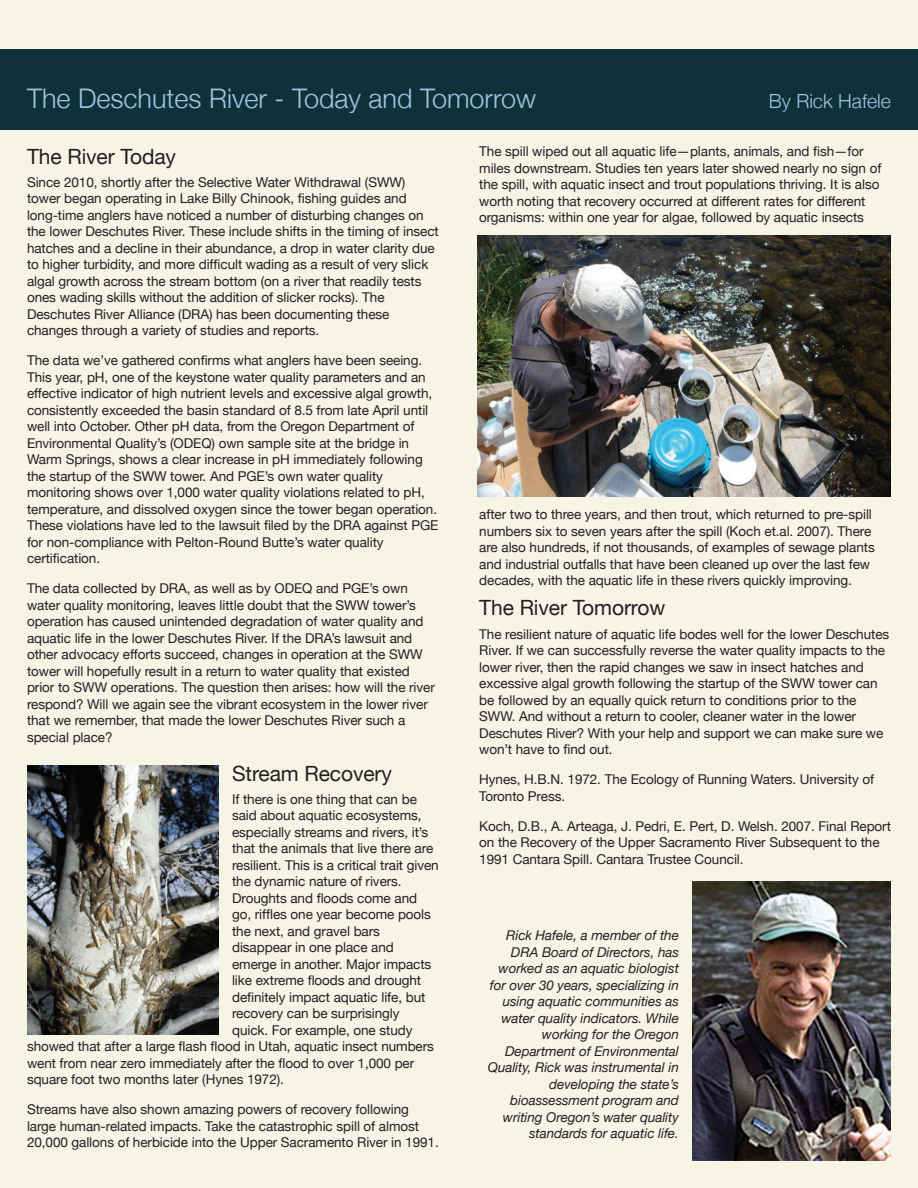
<style>
.page{position:relative;width:918px;height:1188px;background:#f5f4e5}
.page>*{position:absolute;margin:0;border:0;box-sizing:border-box;transform-origin:0 0}
.t1{font:300 27px "Helvetica Neue";color:#a2c5e2}
.t2{font:21px "Helvetica Neue";letter-spacing:-.005em;color:#231f20}
.t3{font:300 19.5px "Helvetica Neue";color:#a2c5e2}
.t4{font:13.5px/16.5px "Helvetica Neue";letter-spacing:-.005em;color:#231f20}
.t5{font:italic 13.5px/16.5px "Helvetica Neue";letter-spacing:-.005em;color:#231f20;text-align:right}
</style>
<div class="page">
<div style="left:0;top:49px;width:918px;height:81px;background:#10303a"></div>
<img style="left:477px;top:236px;width:414px;height:261px">
<img style="left:27px;top:766px;width:192px;height:268px">
<img style="left:692px;top:881px;width:199px;height:280px">
<h1 class="t1" style="left:27px;top:82px;width:511px">The Deschutes River - Today and Tomorrow</h1>
<h3 class="t3" style="left:769px;top:89px;width:124px">By Rick Hafele</h3>
<h2 class="t2" style="left:27px;top:144px;width:151px">The River Today</h2>
<p class="t4" style="left:27px;top:174px;width:413px">Since 2010, shortly after the Selective Water Withdrawal (SWW) tower began operating in Lake Billy Chinook, fishing guides and long-time anglers have noticed a number of disturbing changes on the lower Deschutes River. These include shifts in the timing of insect hatches and a decline in their abundance, a drop in water clarity due to higher turbidity, and more difficult wading as a result of very slick algal growth across the stream bottom (on a river that readily tests ones wading skills without the addition of slicker rocks). The Deschutes River Alliance (DRA) has been documenting these changes through a variety of studies and reports.</p>
<p class="t4" style="left:27px;top:352px;width:413px">The data we’ve gathered confirms what anglers have been seeing.<br>This year, pH, one of the keystone water quality parameters and an effective indicator of high nutrient levels and excessive algal growth, consistently exceeded the basin standard of 8.5 from late April until well into October. Other pH data, from the Oregon Department of Environmental Quality’s (ODEQ) own sample site at the bridge in Warm Springs, shows a clear increase in pH immediately following the startup of the SWW tower. And PGE’s own water quality monitoring shows over 1,000 water quality violations related to pH, temperature, and dissolved oxygen since the tower began operation.<br>These violations have led to the lawsuit filed by the DRA against PGE for non-compliance with Pelton-Round Butte’s water quality certification.</p>
<p class="t4" style="left:27px;top:580px;width:409px">The data collected by DRA, as well as by ODEQ and PGE’s own water quality monitoring, leaves little doubt that the SWW tower’s operation has caused unintended degradation of water quality and aquatic life in the lower Deschutes River. If the DRA’s lawsuit and other advocacy efforts succeed, changes in operation at the SWW tower will hopefully result in a return to water quality that existed prior to SWW operations. The question then arises: how will the river respond? Will we again see the vibrant ecosystem in the lower river that we remember, that made the lower Deschutes River such a special place?</p>
<h2 class="t2" style="left:232px;top:761px;width:161px">Stream Recovery</h2>
<p class="t4" style="left:232px;top:791px;width:186px">If there is one thing that can be</p>
<p class="t4" style="left:232px;top:807px;width:191px">said about aquatic ecosystems,</p>
<p class="t4" style="left:232px;top:824px;width:198px">especially streams and rivers, it’s</p>
<p class="t4" style="left:232px;top:840px;width:203px">that the animals that live there are</p>
<p class="t4" style="left:232px;top:857px;width:208px">resilient. This is a critical trait given</p>
<p class="t4" style="left:232px;top:873px;width:171px">the dynamic nature of rivers.</p>
<p class="t4" style="left:232px;top:890px;width:187px">Droughts and floods come and</p>
<p class="t4" style="left:232px;top:906px;width:200px">go, riffles one year become pools</p>
<p class="t4" style="left:232px;top:923px;width:149px">the next, and gravel bars</p>
<p class="t4" style="left:232px;top:939px;width:163px">disappear in one place and</p>
<p class="t4" style="left:232px;top:956px;width:201px">emerge in another. Major impacts</p>
<p class="t4" style="left:232px;top:972px;width:191px">like extreme floods and drought</p>
<p class="t4" style="left:232px;top:989px;width:195px">definitely impact aquatic life, but</p>
<p class="t4" style="left:232px;top:1005px;width:169px">recovery can be surprisingly</p>
<p class="t4" style="left:232px;top:1022px;width:182px">quick. For example, one study</p>
<p class="t4" style="left:27px;top:1038px;width:408px">showed that after a large flash flood in Utah, aquatic insect numbers</p>
<p class="t4" style="left:27px;top:1055px;width:389px">went from near zero immediately after the flood to over 1,000 per</p>
<p class="t4" style="left:27px;top:1071px;width:259px">square foot two months later (Hynes 1972).</p>
<p class="t4" style="left:27px;top:1101px;width:413px">Streams have also shown amazing powers of recovery following large human-related impacts. Take the catastrophic spill of almost<br>20,000 gallons of herbicide into the Upper Sacramento River in 1991.</p>
<p class="t4" style="left:479px;top:143px;width:404px">The spill wiped out all aquatic life—plants, animals, and fish—for miles downstream. Studies ten years later showed nearly no sign of the spill, with aquatic insect and trout populations thriving. It is also worth noting that recovery occurred at different rates for different organisms: within one year for algae, followed by aquatic insects</p>
<p class="t4" style="left:479px;top:506px;width:397px">after two to three years, and then trout, which returned to pre-spill numbers six to seven years after the spill (Koch et.al. 2007). There are also hundreds, if not thousands, of examples of sewage plants and industrial outfalls that have been cleaned up over the last few decades, with the aquatic life in these rivers quickly improving.</p>
<h2 class="t2" style="left:479px;top:596px;width:188px">The River Tomorrow</h2>
<p class="t4" style="left:479px;top:626px;width:412px">The resilient nature of aquatic life bodes well for the lower Deschutes River. If we can successfully reverse the water quality impacts to the lower river, then the rapid changes we saw in insect hatches and excessive algal growth following the startup of the SWW tower can be followed by an equally quick return to conditions prior to the SWW. And without a return to cooler, cleaner water in the lower Deschutes River? With your help and support we can make sure we won’t have to find out.</p>
<p class="t4" style="left:479px;top:771px;width:396px">Hynes, H.B.N. 1972. The Ecology of Running Waters. University of<br>Toronto Press.</p>
<p class="t4" style="left:479px;top:817px;width:413px">Koch, D.B., A. Arteaga, J. Pedri, E. Pert, D. Welsh. 2007. Final Report on the Recovery of the Upper Sacramento River Subsequent to the<br>1991 Cantara Spill. Cantara Trustee Council.</p>
<p class="t5" style="left:488px;top:927px;width:193px">Rick Hafele, a member of the<br>DRA Board of Directors, has worked as an aquatic biologist for over 30 years, specializing in using aquatic communities as water quality indicators. While working for the Oregon<br>Department of Environmental<br>Quality, Rick was instrumental in developing the state’s bioassessment program and writing Oregon’s water quality standards for aquatic life.</p>
</div>
